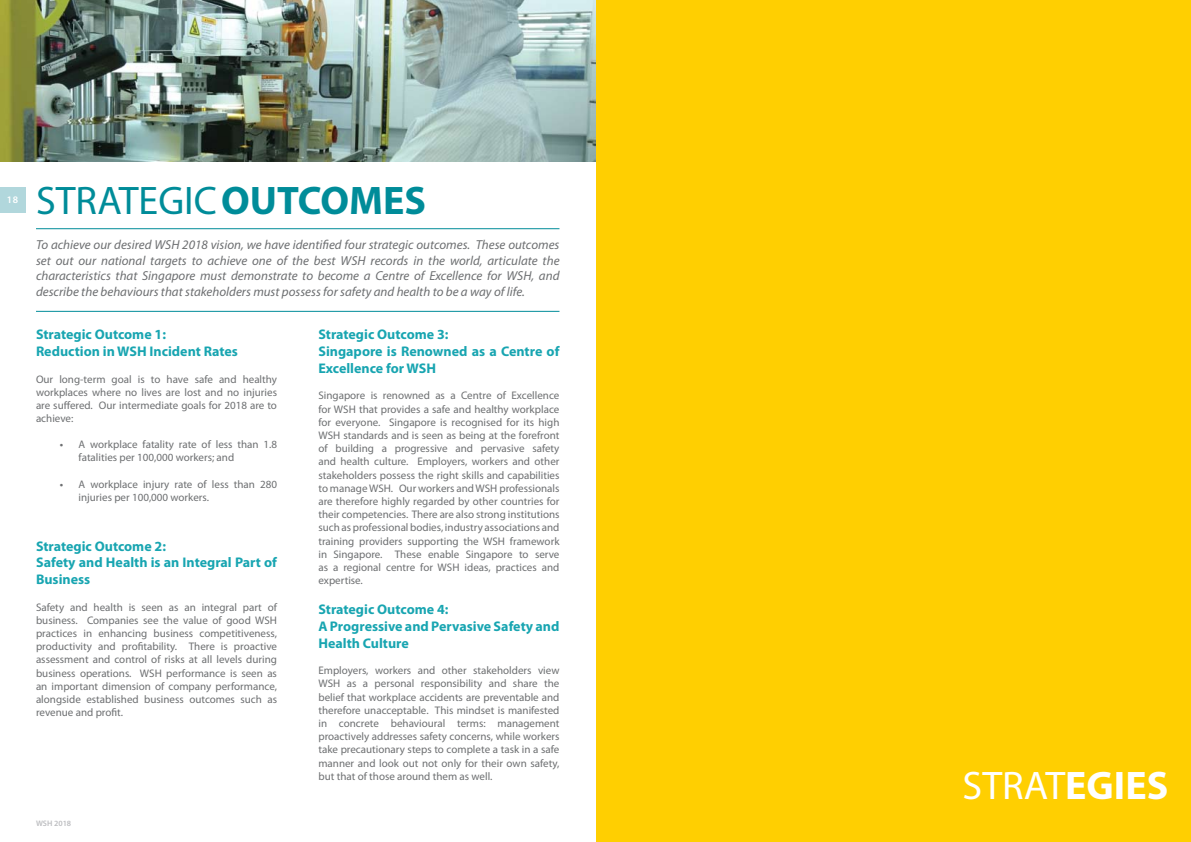
<style>
.page{position:relative;width:1191px;height:842px;background:#fff}
.page>*{position:absolute;margin:0;border:0;box-sizing:border-box;transform-origin:0 0}
.t1{font:40px "Myriad Pro";color:#008c99}
.t2{font:40px "Myriad Pro";color:#fff}
.t3{font:700 14px/16.8px "Myriad Pro";color:#18a5b1}
.t4{font:italic 13px/15.6px "Myriad Pro";color:#6d6f71;text-align:justify}
.t5{font:11px/13.2px "Myriad Pro";color:#6d6f71;text-align:justify}
.t6{font:600 11px "Myriad Pro";color:#6d6f71}
.t7{font:600 10px "Myriad Pro";color:#fff}
.t8{font:600 8px "Myriad Pro";color:#bcbdc0}
.s1{font-weight:700}
</style>
<div class="page">
<img style="left:0;top:0;width:595px;height:162px">
<div style="left:0;top:187px;width:25px;height:26px;background:#b1d7dc"></div>
<hr style="left:36px;top:228px;width:523px;height:1px;background:#008c99">
<hr style="left:36px;top:311px;width:523px;height:1px;background:#008c99">
<div style="left:596px;top:0;width:595px;height:842px;background:#ffcf01"></div>
<p class="t7" style="left:7px;top:194px;width:13px">18</p>
<h1 class="t1" style="left:36px;top:179px;width:391px">STRATEGIC<span class="s1">OUTCOMES</span></h1>
<p class="t4" style="left:36px;top:237px;width:525px">To achieve our desired WSH 2018 vision, we have identified four strategic outcomes. These outcomes set out our national targets to achieve one of the best WSH records in the world, articulate the characteristics that Singapore must demonstrate to become a Centre of Excellence for WSH, and describe the behaviours that stakeholders must possess for safety and health to be a way of life.</p>
<p class="t3" style="left:318px;top:326px;width:242px">Strategic Outcome 3:<br>Singapore is Renowned as a Centre of<br>Excellence for WSH</p>
<p class="t5" style="left:318px;top:389px;width:242px">Singapore is renowned as a Centre of Excellence for WSH that provides a safe and healthy workplace for everyone. Singapore is recognised for its high WSH standards and is seen as being at the forefront of building a progressive and pervasive safety and health culture. Employers, workers and other stakeholders possess the right skills and capabilities to manage WSH. Our workers and WSH professionals are therefore highly regarded by other countries for their competencies. There are also strong institutions such as professional bodies, industry associations and training providers supporting the WSH framework in Singapore. These enable Singapore to serve as a regional centre for WSH ideas, practices and expertise.</p>
<p class="t3" style="left:318px;top:601px;width:242px">Strategic Outcome 4:<br>A Progressive and Pervasive Safety and<br>Health Culture</p>
<p class="t5" style="left:318px;top:664px;width:242px">Employers, workers and other stakeholders view WSH as a personal responsibility and share the belief that workplace accidents are preventable and therefore unacceptable. This mindset is manifested in concrete behavioural terms: management proactively addresses safety concerns, while workers take precautionary steps to complete a task in a safe manner and look out not only for their own safety, but that of those around them as well.</p>
<p class="t3" style="left:36px;top:326px;width:203px">Strategic Outcome 1:<br>Reduction in WSH Incident Rates</p>
<p class="t5" style="left:36px;top:372px;width:242px">Our long-term goal is to have safe and healthy workplaces where no lives are lost and no injuries are suffered. Our intermediate goals for 2018 are to achieve:</p>
<p class="t5" style="left:79px;top:438px;width:200px">A workplace fatality rate of less than 1.8 fatalities per 100,000 workers; and</p>
<p class="t5" style="left:79px;top:478px;width:200px">A workplace injury rate of less than 280 injuries per 100,000 workers.</p>
<p class="t3" style="left:36px;top:538px;width:242px">Strategic Outcome 2:<br>Safety and Health is an Integral Part of<br>Business</p>
<p class="t5" style="left:36px;top:600px;width:242px">Safety and health is seen as an integral part of business. Companies see the value of good WSH practices in enhancing business competitiveness, productivity and profitability. There is proactive assessment and control of risks at all levels during business operations. WSH performance is seen as an important dimension of company performance, alongside established business outcomes such as revenue and profit.</p>
<p class="t6" style="left:60px;top:437px;width:5px">•</p>
<p class="t6" style="left:60px;top:477px;width:5px">•</p>
<p class="t8" style="left:36px;top:818px;width:37px">WSH 2018</p>
<h1 class="t2" style="left:962px;top:763px;width:207px">STRAT<span class="s1">EGIES</span></h1>
</div>
